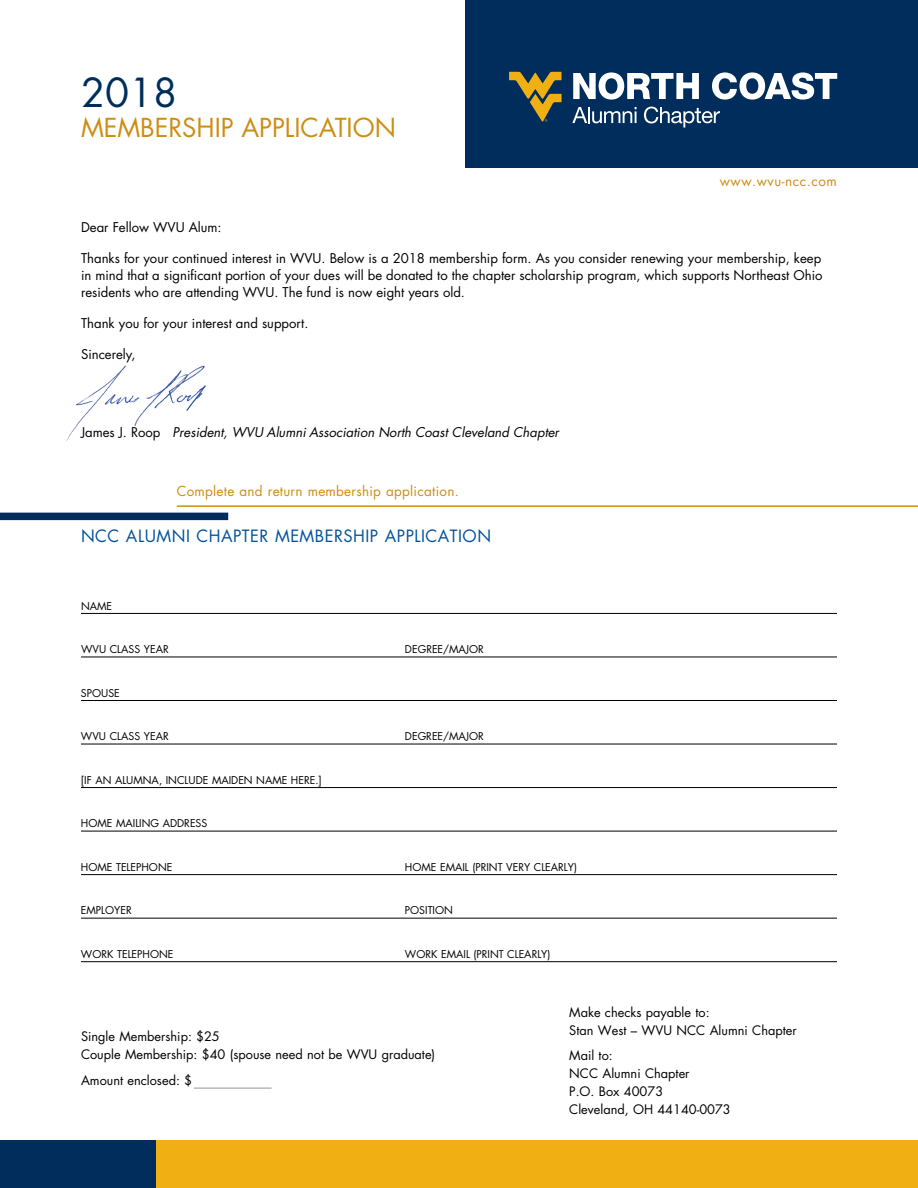
<style>
.page{position:relative;width:918px;height:1188px;background:#fff}
.page>*{position:absolute;margin:0;border:0;box-sizing:border-box;transform-origin:0 0}
.t1{font:39px "Futura";color:#002d5b}
.t2{font:25.5px "Futura";color:#ce8d13}
.t3{font:16.5px "Futura";letter-spacing:.03em;color:#00529c}
.t4{font:13.5px "Futura";letter-spacing:.02em;color:#ce8d13}
.t5{font:13.5px "Futura";letter-spacing:.04em;color:#ce8d13}
.t6{font:13.2px/17.2px "Futura";color:#000;text-align:justify}
.t7{font:italic 13.2px "Futura";color:#000}
.t8{font:12.75px/18px "Futura";color:#000}
.t9{font:10.5px "Futura";color:#000}
.s1{font-style:normal}
</style>
<div class="page">
<img style="left:66px;top:365px;width:140px;height:77px">
<div style="left:466px;top:0;width:452px;height:167px;background:#002d5b"></div>
<div style="left:0;top:1141px;width:157px;height:47px;background:#002d5b"></div>
<div style="left:157px;top:1141px;width:761px;height:47px;background:#f0af13"></div>
<hr style="left:81px;top:613px;width:756px;height:1px;background:#000">
<hr style="left:81px;top:657px;width:756px;height:1px;background:#000">
<hr style="left:81px;top:700px;width:756px;height:1px;background:#000">
<hr style="left:81px;top:744px;width:756px;height:1px;background:#000">
<hr style="left:81px;top:787px;width:756px;height:1px;background:#000">
<hr style="left:81px;top:831px;width:756px;height:1px;background:#000">
<hr style="left:81px;top:874px;width:756px;height:1px;background:#000">
<hr style="left:81px;top:918px;width:756px;height:1px;background:#000">
<hr style="left:81px;top:961px;width:756px;height:1px;background:#000">
<svg style="left:509px;top:72px;width:53px;height:50px"></svg>
<svg style="left:572px;top:107px;width:65px;height:16px"></svg>
<svg style="left:644px;top:107px;width:76px;height:21px"></svg>
<svg style="left:573px;top:72px;width:126px;height:28px"></svg>
<svg style="left:712px;top:72px;width:125px;height:28px"></svg>
<hr style="left:177px;top:505px;width:741px;height:2px;background:#ce8d13">
<div style="left:0;top:513px;width:228px;height:7px;background:#002d5b"></div>
<hr style="left:194px;top:1088px;width:78px;height:1px;background:#939598">
<h1 class="t1" style="left:81px;top:66px;width:98px">2018</h1>
<h2 class="t2" style="left:81px;top:110px;width:317px">MEMBERSHIP APPLICATION</h2>
<p class="t5" style="left:720px;top:172px;width:119px">www.wvu-ncc.com</p>
<p class="t6" style="left:81px;top:218px;width:142px">Dear Fellow WVU Alum:</p>
<p class="t6" style="left:81px;top:249px;width:743px">Thanks for your continued interest in WVU. Below is a 2018 membership form. As you consider renewing your membership, keep in mind that a significant portion of your dues will be donated to the chapter scholarship program, which supports Northeast Ohio residents who are attending WVU. The fund is now eight years old.</p>
<p class="t6" style="left:81px;top:314px;width:229px">Thank you for your interest and support.</p>
<p class="t6" style="left:81px;top:345px;width:56px">Sincerely,</p>
<p class="t7" style="left:81px;top:423px;width:480px"><span class="s1">James J. Roop</span> President, WVU Alumni Association North Coast Cleveland Chapter</p>
<p class="t4" style="left:177px;top:482px;width:284px">Complete and return membership application.</p>
<p class="t3" style="left:81px;top:524px;width:412px">NCC ALUMNI CHAPTER MEMBERSHIP APPLICATION</p>
<p class="t9" style="left:81px;top:598px;width:33px">NAME</p>
<p class="t9" style="left:81px;top:642px;width:89px">WVU CLASS YEAR</p>
<p class="t9" style="left:405px;top:642px;width:81px">DEGREE/MAJOR</p>
<p class="t9" style="left:81px;top:686px;width:40px">SPOUSE</p>
<p class="t9" style="left:81px;top:729px;width:89px">WVU CLASS YEAR</p>
<p class="t9" style="left:405px;top:729px;width:81px">DEGREE/MAJOR</p>
<p class="t9" style="left:81px;top:773px;width:242px">[IF AN ALUMNA, INCLUDE MAIDEN NAME HERE.]</p>
<p class="t9" style="left:81px;top:816px;width:128px">HOME MAILING ADDRESS</p>
<p class="t9" style="left:81px;top:860px;width:93px">HOME TELEPHONE</p>
<p class="t9" style="left:405px;top:860px;width:174px">HOME EMAIL (PRINT VERY CLEARLY)</p>
<p class="t9" style="left:81px;top:903px;width:52px">EMPLOYER</p>
<p class="t9" style="left:405px;top:903px;width:49px">POSITION</p>
<p class="t9" style="left:81px;top:947px;width:94px">WORK TELEPHONE</p>
<p class="t9" style="left:405px;top:947px;width:147px">WORK EMAIL (PRINT CLEARLY)</p>
<p class="t8" style="left:81px;top:1027px;width:356px">Single Membership: $25<br>Couple Membership: $40 (spouse need not be WVU graduate)</p>
<p class="t8" style="left:81px;top:1071px;width:113px">Amount enclosed: $</p>
<p class="t8" style="left:569px;top:1003px;width:229px">Make checks payable to:<br>Stan West – WVU NCC Alumni Chapter</p>
<p class="t8" style="left:569px;top:1046px;width:163px">Mail to:<br>NCC Alumni Chapter<br>P.O. Box 40073<br>Cleveland, OH 44140-0073</p>
</div>
